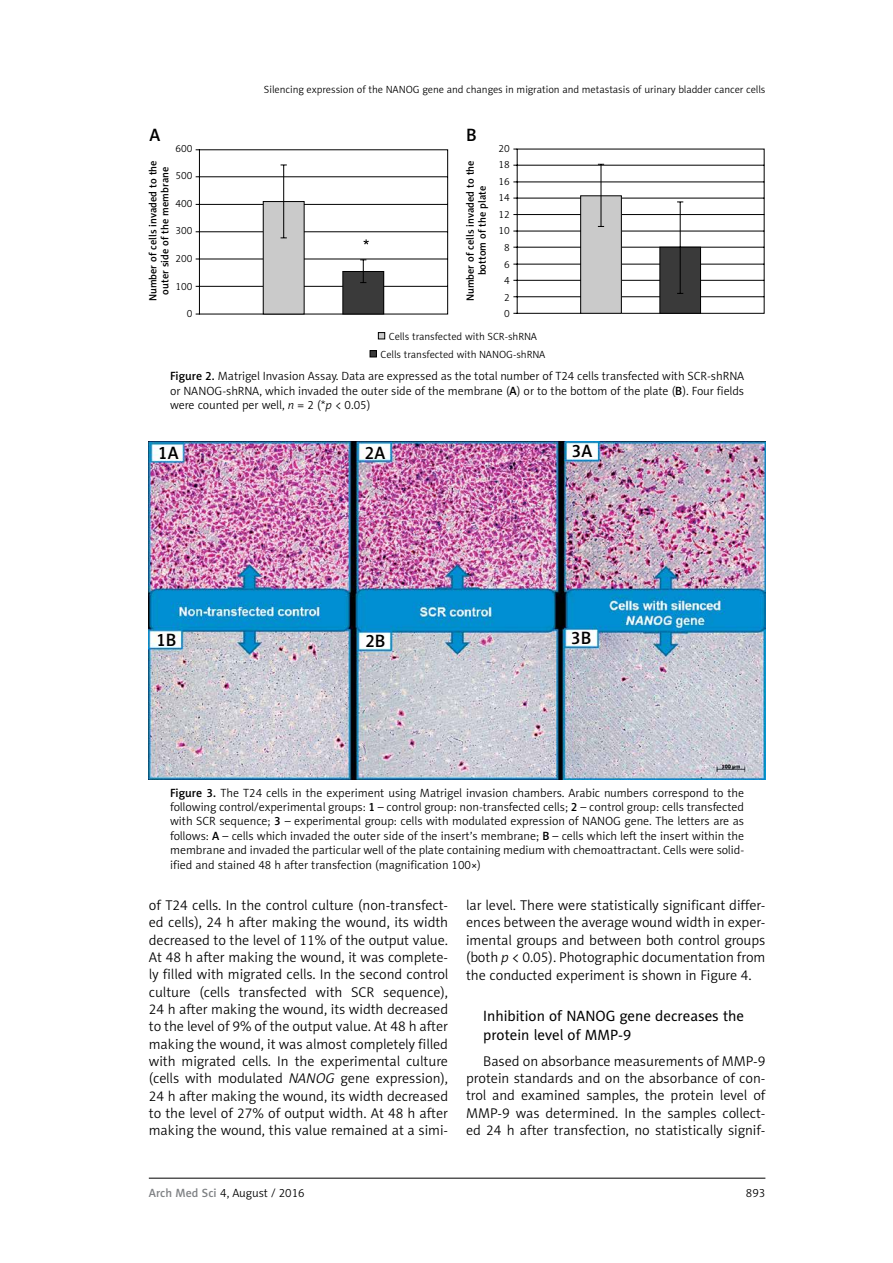
<style>
.page{position:relative;width:893px;height:1263px;background:#fff}
.page>*{position:absolute;margin:0;border:0;box-sizing:border-box;transform-origin:0 0}
.t1{font:18px "Naomi Sans EFN Medium";color:#000}
.t2{font:15px/18.1px "Naomi Sans EFN";color:#000}
.t3{font:14.25px/17.4px "Naomi Sans EFN Light";color:#000;text-align:justify}
.t4{font:12px/14.4px "Naomi Sans EFN Light";color:#000;text-align:justify}
.t5{font:10.5px/16.5px "Naomi Sans EFN Light";color:#000;text-align:center}
.t6{font:10.5px/12px "Naomi Sans EFN Medium";color:#000;text-align:center}
.s1{font-family:"Naomi Sans EFN Medium"}
.s2{font-style:italic}
.s3{font-family:"Naomi Sans EFN Medium";color:#808285}
</style>
<div class="page">
<hr style="left:149px;top:1178px;width:616px;height:1px;background:#000">
<img style="left:149px;top:441px;width:616px;height:338px">
<svg style="left:195px;top:149px;width:253px;height:166px"></svg>
<svg style="left:513px;top:148px;width:252px;height:166px"></svg>
<div style="left:378px;top:333px;width:7px;height:6px;background:#cacaca"></div>
<div style="left:378px;top:332px;width:7px;height:7px;border:1px solid #000"></div>
<div style="left:370px;top:350px;width:7px;height:7px;border:1px solid #000"></div>
<div style="left:676px;top:184px;width:8px;height:7px;background:#fff"></div>
<p class="t5" style="left:264px;top:81px;width:503px">Silencing expression of the NANOG gene and changes in migration and metastasis of urinary bladder cancer cells</p>
<p class="t1" style="left:149px;top:124px;width:12px">A</p>
<p class="t1" style="left:466px;top:124px;width:12px">B</p>
<p class="t6" style="left:464px;top:301px;width:142px;rotate:-90deg">Number of cells invaded to the bottom of the plate</p>
<p class="t5" style="left:380px;top:327px;width:166px;line-height:18px">Cells transfected with SCR-shRNA<br>Cells transfected with NANOG-shRNA</p>
<p class="t5" style="left:175px;top:140px;width:19px">600</p>
<p class="t5" style="left:175px;top:168px;width:19px">500</p>
<p class="t5" style="left:175px;top:195px;width:19px">400</p>
<p class="t5" style="left:175px;top:223px;width:19px">300</p>
<p class="t5" style="left:175px;top:250px;width:19px">200</p>
<p class="t5" style="left:175px;top:278px;width:19px">100</p>
<p class="t5" style="left:187px;top:305px;width:7px">0</p>
<p class="t5" style="left:498px;top:140px;width:13px">20<br>18<br>16<br>14<br>12<br>10<br>8<br>6<br>4<br>2<br>0</p>
<p class="t6" style="left:147px;top:301px;width:142px;rotate:-90deg">Number of cells invaded to the outer side of the membrane</p>
<p class="t4" style="left:170px;top:369px;width:576px"><span class="s1">Figure 2.</span> Matrigel Invasion Assay. Data are expressed as the total number of T24 cells transfected with SCR-shRNA or NANOG-shRNA, which invaded the outer side of the membrane (<span class="s1">A</span>) or to the bottom of the plate (<span class="s1">B</span>). Four fields were counted per well, <span class="s2">n</span> = 2 (*<span class="s2">p</span> &lt; 0.05)</p>
<p class="t1" style="left:158px;top:442px;width:22px">1A</p>
<p class="t1" style="left:364px;top:442px;width:22px">2A</p>
<p class="t1" style="left:572px;top:440px;width:22px">3A</p>
<p class="t1" style="left:156px;top:629px;width:22px">1B</p>
<p class="t1" style="left:365px;top:630px;width:22px">2B</p>
<p class="t1" style="left:571px;top:627px;width:22px">3B</p>
<p class="t4" style="left:170px;top:785px;width:576px"><span class="s1">Figure 3.</span> The T24 cells in the experiment using Matrigel invasion chambers. Arabic numbers correspond to the following control/experimental groups: <span class="s1">1</span> – control group: non-transfected cells; <span class="s1">2</span> – control group: cells transfected with SCR sequence; <span class="s1">3</span> – experimental group: cells with modulated expression of NANOG gene. The letters are as follows: <span class="s1">A</span> – cells which invaded the outer side of the insert’s membrane; <span class="s1">B</span> – cells which left the insert within the membrane and invaded the particular well of the plate containing medium with chemoattractant. Cells were solid&shy;ified and stained 48 h after transfection (magnification 100×)</p>
<p class="t3" style="left:149px;top:896px;width:301px">of T24 cells. In the control culture (non-transfect&shy;ed cells), 24 h after making the wound, its width decreased to the level of 11% of the output value.<br>At 48 h after making the wound, it was complete&shy;ly filled with migrated cells. In the second control culture (cells transfected with SCR sequence), 24 h after making the wound, its width decreased to the level of 9% of the output value. At 48 h after making the wound, it was almost completely filled with migrated cells. In the experimental culture (cells with modulated <span class="s2">NANOG</span> gene expression), 24 h after making the wound, its width decreased to the level of 27% of output width. At 48 h after making the wound, this value remained at a simi-</p>
<p class="t3" style="left:466px;top:896px;width:301px">lar level. There were statistically significant differ&shy;ences between the average wound width in exper&shy;imental groups and between both control groups (both <span class="s2">p</span> &lt; 0.05). Photographic documentation from the conducted experiment is shown in Figure 4.</p>
<p class="t2" style="left:483px;top:1007px;width:263px">Inhibition of NANOG gene decreases the protein level of MMP-9</p>
<p class="t3" style="left:466px;top:1052px;width:301px;text-indent:17px">Based on absorbance measurements of MMP-9 protein standards and on the absorbance of con&shy;trol and examined samples, the protein level of MMP-9 was determined. In the samples collect&shy;ed 24 h after transfection, no statistically signif-</p>
<p class="t4" style="left:149px;top:1186px;width:157px"><span class="s3">Arch Med Sci</span> 4, August / 2016</p>
<p class="t4" style="left:746px;top:1186px;width:21px">893</p>
</div>
